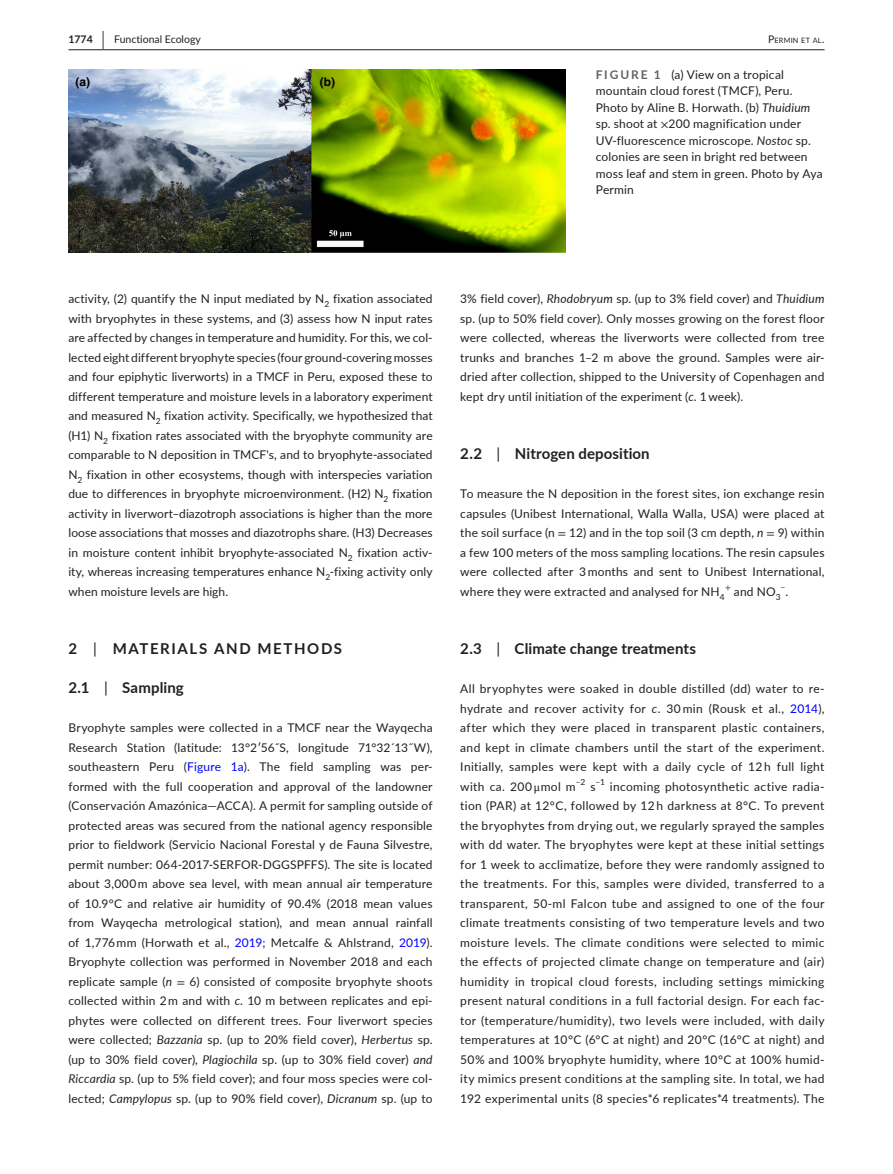
<style>
.page{position:relative;width:893px;height:1174px;background:#fff}
.page>*{position:absolute;margin:0;border:0;box-sizing:border-box;transform-origin:0 0}
.t1{font:700 15px "Lato";letter-spacing:.01em;color:#231f20}
.t2{font:700 15px "Lato";letter-spacing:.11em;color:#231f20}
.t3{font:12px/19.5px "Lato";letter-spacing:.015em;color:#231f20;text-align:justify}
.t4{font:700 12px "Helvetica";color:#000}
.t5{font:10.5px "Lato";color:#231f20}
.t6{font:700 10.5px "Lato";color:#231f20}
.t7{font:8.4px "Lato";color:#231f20}
.t8{font:7.35px "Lato";letter-spacing:.025em;color:#231f20}
.s1{font-size:19.5px}
.s2{font-size:10.5px}
.s3{font-weight:700;color:#636366}
.s4{font-style:italic}
.s5{font-family:"STIX"}
.s6{font-weight:400}
.s7{color:#00f}
.s8{font-size:12px}
</style>
<div class="page">
<hr style="left:68px;top:49px;width:756px;height:1px;background:#231f20">
<img style="left:68px;top:69px;width:498px;height:183px">
<p class="t6" style="left:68px;top:31px;width:37px">1774 <span class="s1">|</span></p>
<p class="t5" style="left:114px;top:31px;width:88px">Functional Ecology</p>
<p class="t8" style="left:768px;top:35px;width:58px"><span class="s2">P</span>ERMIN ET AL<span class="s2">.</span></p>
<p class="t4" style="left:75px;top:74px;width:16px">(a)</p>
<p class="t4" style="left:320px;top:74px;width:17px">(b)</p>
<p class="t3" style="left:596px;top:66px;width:228px;line-height:16.5px;text-align:left"><span class="s3">FIGURE 1</span> (a) View on a tropical mountain cloud forest (TMCF), Peru.<br>Photo by Aline B. Horwath. (b) <span class="s4">Thuidium </span>sp. shoot at <span class="s5">×</span>200 magnification under UV-fluorescence microscope. <span class="s4">Nostoc</span> sp. colonies are seen in bright red between moss leaf and stem in green. Photo by Aya Permin</p>
<p class="t3" style="left:68px;top:288px;width:366px">activity, (2) quantify the N input mediated by N<sub>2</sub> fixation associated with bryophytes in these systems, and (3) assess how N input rates are affected by changes in temperature and humidity. For this, we col&shy;lected eight different bryophyte species (four ground-covering mosses and four epiphytic liverworts) in a TMCF in Peru, exposed these to different temperature and moisture levels in a laboratory experiment and measured N<sub>2</sub> fixation activity. Specifically, we hypothesized that (H1) N<sub>2</sub> fixation rates associated with the bryophyte community are comparable to N deposition in TMCF's, and to bryophyte-associated N<sub>2</sub> fixation in other ecosystems, though with interspecies variation due to differences in bryophyte microenvironment. (H2) N<sub>2</sub> fixation activity in liverwort–diazotroph associations is higher than the more loose associations that mosses and diazotrophs share. (H3) Decreases in moisture content inhibit bryophyte-associated N<sub>2</sub> fixation activ&shy;ity, whereas increasing temperatures enhance N<sub>2</sub>-fixing activity only when moisture levels are high.</p>
<p class="t2" style="left:68px;top:638px;width:275px">2 <span class="s6">|</span> MATERIALS AND METHODS</p>
<p class="t1" style="left:68px;top:677px;width:117px">2.1 <span class="s6">|</span> Sampling</p>
<p class="t3" style="left:68px;top:717px;width:366px">Bryophyte samples were collected in a TMCF near the Wayqecha Research Station (latitude: 13°2′56˝S, longitude 71°32´13˝W), southeastern Peru (<span class="s7">Figure 1a</span>). The field sampling was per&shy;formed with the full cooperation and approval of the landowner (Conservación Amazónica—ACCA). A permit for sampling outside of protected areas was secured from the national agency responsible prior to fieldwork (Servicio Nacional Forestal y de Fauna Silvestre, permit number: 064-2017-SERFOR-DGGSPFFS). The site is located about 3,000 m above sea level, with mean annual air temperature of 10.9°C and relative air humidity of 90.4% (2018 mean values from Wayqecha metrological station), and mean annual rainfall of 1,776 mm (Horwath et al., <span class="s7">2019</span>; Metcalfe &amp; Ahlstrand, <span class="s7">2019</span>).<br>Bryophyte collection was performed in November 2018 and each replicate sample (<span class="s4">n</span> <span class="s5">=</span> 6) consisted of composite bryophyte shoots collected within 2 m and with <span class="s4">c</span>. 10 m between replicates and epi&shy;phytes were collected on different trees. Four liverwort species were collected; <span class="s4">Bazzania</span> sp. (up to 20% field cover), <span class="s4">Herbertus</span> sp. (up to 30% field cover)<span class="s4">, Plagiochila</span> sp. (up to 30% field cover) <span class="s4">and Riccardia</span> sp. (up to 5% field cover); and four moss species were col&shy;lected; <span class="s4">Campylopus</span> sp. (up to 90% field cover), <span class="s4">Dicranum</span> sp. (up to</p>
<p class="t3" style="left:460px;top:288px;width:366px">3% field cover), <span class="s4">Rhodobryum</span> sp. (up to 3% field cover) and <span class="s4">Thuidium </span>sp. (up to 50% field cover). Only mosses growing on the forest floor were collected, whereas the liverworts were collected from tree trunks and branches 1–2 m above the ground. Samples were air&shy;dried after collection, shipped to the University of Copenhagen and kept dry until initiation of the experiment (<span class="s4">c</span>. 1 week).</p>
<p class="t1" style="left:460px;top:443px;width:191px">2.2 <span class="s6">|</span> Nitrogen deposition</p>
<p class="t3" style="left:460px;top:483px;width:366px">To measure the N deposition in the forest sites, ion exchange resin capsules (Unibest International, Walla Walla, USA) were placed at the soil surface (n <span class="s5">=</span> 12) and in the top soil (3 cm depth, <span class="s4">n</span> <span class="s5">=</span> 9) within a few 100 meters of the moss sampling locations. The resin capsules were collected after 3 months and sent to Unibest International, where they were extracted and analysed for NH<sub>4</sub><sup>+</sup> and NO<sub>3</sub></p>
<p class="t7" style="left:781px;top:581px;width:9px">−<span class="s8">.</span></p>
<p class="t1" style="left:460px;top:638px;width:237px">2.3 <span class="s6">|</span> Climate change treatments</p>
<p class="t3" style="left:460px;top:678px;width:366px">All bryophytes were soaked in double distilled (dd) water to re&shy;hydrate and recover activity for <span class="s4">c</span>. 30 min (Rousk et al., <span class="s7">2014</span>), after which they were placed in transparent plastic containers, and kept in climate chambers until the start of the experiment.<br>Initially, samples were kept with a daily cycle of 12 h full light with ca. 200 <span class="s5">μ</span>mol m<sup>−2</sup> s<sup>−1</sup> incoming photosynthetic active radia&shy;tion (PAR) at 12°C, followed by 12 h darkness at 8°C. To prevent the bryophytes from drying out, we regularly sprayed the samples with dd water. The bryophytes were kept at these initial settings for 1 week to acclimatize, before they were randomly assigned to the treatments. For this, samples were divided, transferred to a transparent, 50-ml Falcon tube and assigned to one of the four climate treatments consisting of two temperature levels and two moisture levels. The climate conditions were selected to mimic the effects of projected climate change on temperature and (air) humidity in tropical cloud forests, including settings mimicking present natural conditions in a full factorial design. For each fac&shy;tor (temperature/humidity), two levels were included, with daily temperatures at 10°C (6°C at night) and 20°C (16°C at night) and 50% and 100% bryophyte humidity, where 10°C at 100% humid&shy;ity mimics present conditions at the sampling site. In total, we had 192 experimental units (8 species*6 replicates*4 treatments). The</p>
</div>
